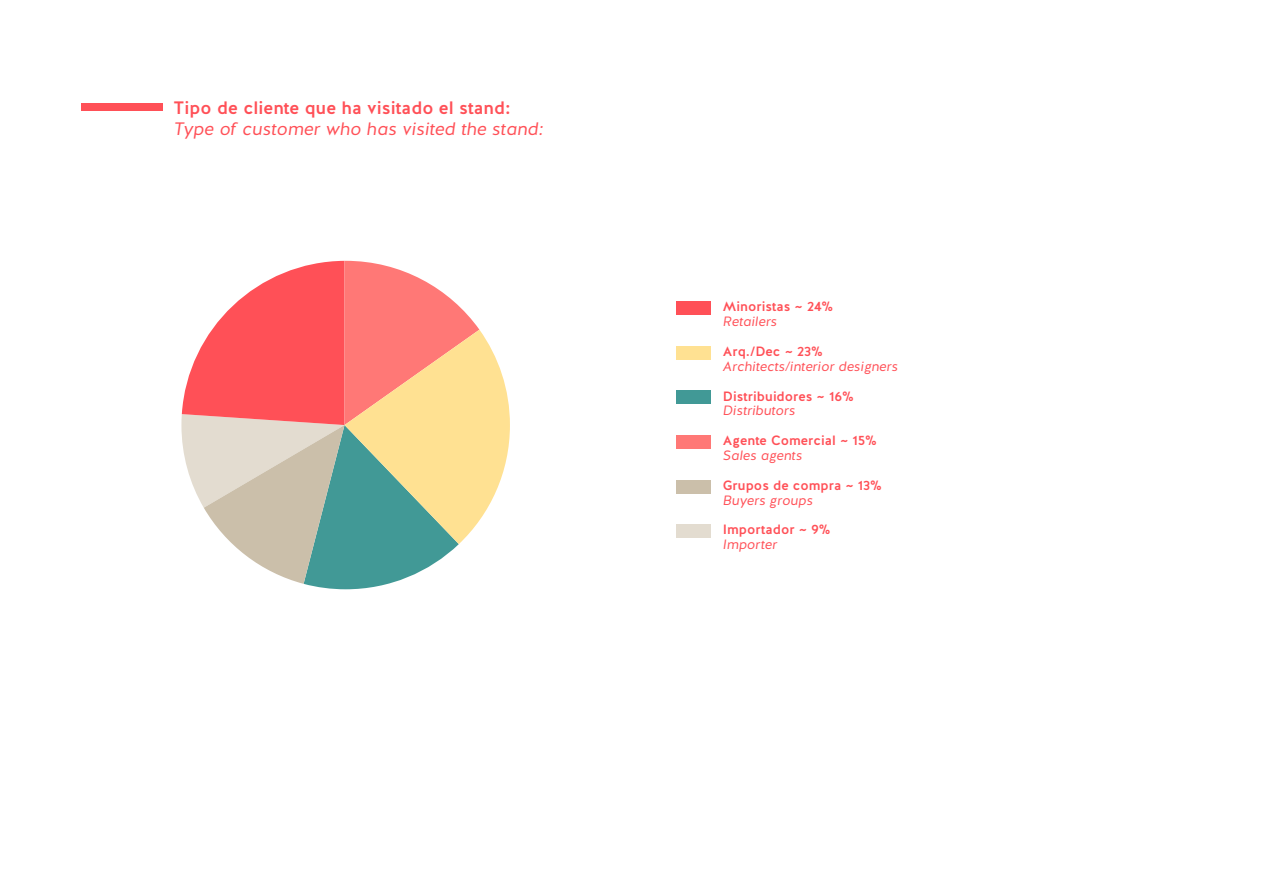
<style>
.page{position:relative;width:1263px;height:893px;background:#fff}
.page>*{position:absolute;margin:0;border:0;box-sizing:border-box;transform-origin:0 0}
.t1{font:italic 18px "Halis GR";color:#ff5057}
.t2{font:500 18px "Halis GR";color:#ff5057}
.t3{font:500 13.5px "Halis GR";color:#ff5057}
.t4{font:italic 13.5px "Halis GR";color:#ff5057}
</style>
<div class="page">
<div style="left:676px;top:301px;width:35px;height:14px;background:#ff5057"></div>
<div style="left:676px;top:346px;width:35px;height:14px;background:#ffe192"></div>
<div style="left:676px;top:391px;width:35px;height:13px;background:#419996"></div>
<div style="left:676px;top:435px;width:35px;height:14px;background:#ff7876"></div>
<div style="left:676px;top:480px;width:35px;height:13px;background:#cbbfaa"></div>
<div style="left:676px;top:524px;width:35px;height:14px;background:#e3dcd0"></div>
<div style="left:81px;top:103px;width:81px;height:7px;background:#ff5057"></div>
<svg style="left:181px;top:261px;width:329px;height:328px"></svg>
<p class="t2" style="left:174px;top:96px;width:339px">Tipo de cliente que ha visitado el stand:</p>
<p class="t1" style="left:174px;top:117px;width:371px">Type of customer who has visited the stand:</p>
<p class="t3" style="left:723px;top:298px;width:111px">Minoristas ~ 24%</p>
<p class="t4" style="left:723px;top:313px;width:56px">Retailers</p>
<p class="t3" style="left:723px;top:343px;width:101px">Arq./Dec ~ 23%</p>
<p class="t4" style="left:723px;top:357px;width:177px">Architects/interior designers</p>
<p class="t3" style="left:723px;top:387px;width:132px">Distribuidores ~ 16%</p>
<p class="t4" style="left:723px;top:402px;width:74px">Distributors</p>
<p class="t3" style="left:723px;top:432px;width:155px">Agente Comercial ~ 15%</p>
<p class="t4" style="left:723px;top:447px;width:81px">Sales agents</p>
<p class="t3" style="left:723px;top:476px;width:160px">Grupos de compra ~ 13%</p>
<p class="t4" style="left:723px;top:491px;width:92px">Buyers groups</p>
<p class="t3" style="left:723px;top:521px;width:109px">Importador ~ 9%</p>
<p class="t4" style="left:723px;top:536px;width:56px">Importer</p>
</div>
